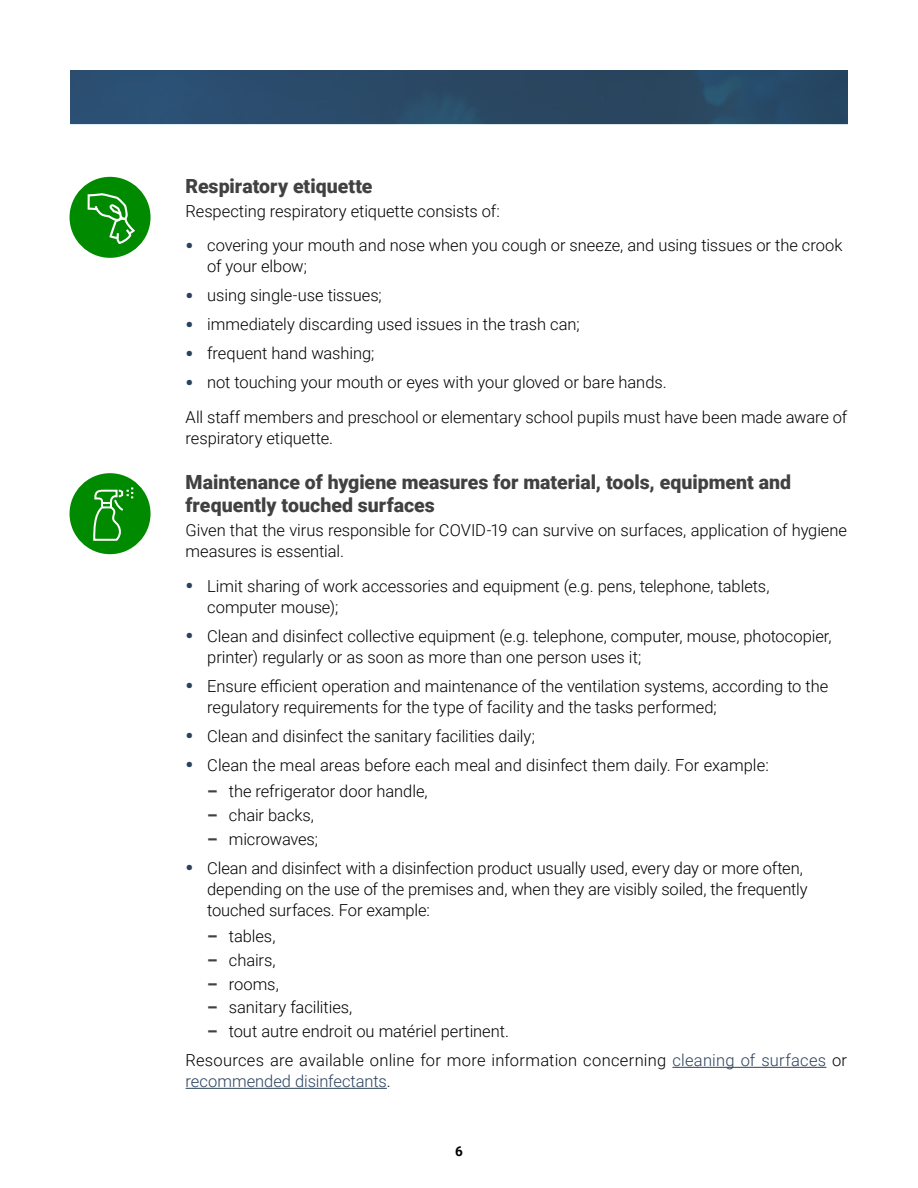
<style>
.page{position:relative;width:918px;height:1188px;background:#fff}
.page>*{position:absolute;margin:0;border:0;box-sizing:border-box;transform-origin:0 0}
.Sous-titre__H3{font:900 19.5px/23.4px "Roboto";color:#414141}
.Texte_courant__P{font:300 16.5px/21px "Roboto";letter-spacing:-.005em;color:#000}
.Texte_courant__P-2{font:300 16.5px/21px "Roboto";letter-spacing:.015em;color:#000}
.t1{font:700 13.5px "Roboto";color:#000}
.s1{font-weight:900;font-size:21px;color:#2b425e}
.s2{font-weight:900;color:#414141}
.s3{color:#2b425e}
</style>
<div class="page">
<img style="left:70px;top:70px;width:778px;height:54px">
<hr style="left:672px;top:1067px;width:154px;height:1px;background:#2b425e">
<hr style="left:186px;top:1088px;width:201px;height:1px;background:#2b425e">
<div style="left:70px;top:177px;width:81px;height:81px;background:#008a00;border-radius:50%"></div>
<svg style="left:88px;top:193px;width:47px;height:51px"></svg>
<div style="left:70px;top:473px;width:81px;height:81px;background:#008a00;border-radius:50%"></div>
<svg style="left:93px;top:487px;width:41px;height:54px"></svg>
<h3 class="Sous-titre__H3" style="left:186px;top:173px;width:188px">Respiratory etiquette</h3>
<p class="Texte_courant__P" style="left:186px;top:200px;width:316px">Respecting respiratory etiquette consists of:</p>
<p class="Texte_courant__P" style="left:207px;top:234px;width:637px;text-indent:-22px"><span class="s1">•</span> covering your mouth and nose when you cough or sneeze, and using tissues or the crook of your elbow;</p>
<p class="Texte_courant__P" style="left:186px;top:284px;width:198px"><span class="s1">•</span> using single-use tissues;</p>
<p class="Texte_courant__P" style="left:186px;top:313px;width:396px"><span class="s1">•</span> immediately discarding used issues in the trash can;</p>
<p class="Texte_courant__P" style="left:186px;top:342px;width:190px"><span class="s1">•</span> frequent hand washing;</p>
<p class="Texte_courant__P" style="left:186px;top:371px;width:483px"><span class="s1">•</span> not touching your mouth or eyes with your gloved or bare hands.</p>
<p class="Texte_courant__P" style="left:186px;top:406px;width:663px">All staff members and preschool or elementary school pupils must have been made aware of respiratory etiquette.</p>
<h3 class="Sous-titre__H3" style="left:186px;top:470px;width:607px">Maintenance of hygiene measures for material, tools, equipment and frequently touched surfaces</h3>
<p class="Texte_courant__P" style="left:186px;top:519px;width:663px">Given that the virus responsible for COVID-19 can survive on surfaces, application of hygiene measures is essential.</p>
<p class="Texte_courant__P" style="left:207px;top:575px;width:564px;text-indent:-22px"><span class="s1">•</span> Limit sharing of work accessories and equipment (e.g. pens, telephone, tablets, computer mouse);</p>
<p class="Texte_courant__P" style="left:207px;top:625px;width:626px;text-indent:-22px"><span class="s1">•</span> Clean and disinfect collective equipment (e.g. telephone, computer, mouse, photocopier, printer) regularly or as soon as more than one person uses it;</p>
<p class="Texte_courant__P" style="left:207px;top:675px;width:623px;text-indent:-22px"><span class="s1">•</span> Ensure efficient operation and maintenance of the ventilation systems, according to the regulatory requirements for the type of facility and the tasks performed;</p>
<p class="Texte_courant__P" style="left:186px;top:725px;width:351px"><span class="s1">•</span> Clean and disinfect the sanitary facilities daily;</p>
<p class="Texte_courant__P" style="left:186px;top:754px;width:585px"><span class="s1">•</span> Clean the meal areas before each meal and disinfect them daily. For example:</p>
<p class="Texte_courant__P" style="left:207px;top:780px;width:222px"><span class="s2">–</span> the refrigerator door handle,</p>
<p class="Texte_courant__P" style="left:207px;top:804px;width:108px"><span class="s2">–</span> chair backs,</p>
<p class="Texte_courant__P" style="left:207px;top:828px;width:112px"><span class="s2">–</span> microwaves;</p>
<p class="Texte_courant__P" style="left:207px;top:857px;width:602px;text-indent:-22px"><span class="s1">•</span> Clean and disinfect with a disinfection product usually used, every day or more often, depending on the use of the premises and, when they are visibly soiled, the frequently touched surfaces. For example:</p>
<p class="Texte_courant__P" style="left:207px;top:925px;width:70px"><span class="s2">–</span> tables,</p>
<p class="Texte_courant__P" style="left:207px;top:949px;width:70px"><span class="s2">–</span> chairs,</p>
<p class="Texte_courant__P" style="left:207px;top:973px;width:73px"><span class="s2">–</span> rooms,</p>
<p class="Texte_courant__P" style="left:207px;top:996px;width:147px"><span class="s2">–</span> sanitary facilities,</p>
<p class="Texte_courant__P" style="left:207px;top:1020px;width:303px"><span class="s2">–</span> tout autre endroit ou matériel pertinent.</p>
<p class="Texte_courant__P-2" style="left:186px;top:1049px;width:663px">Resources are available online for more information concerning <span class="s3">cleaning of surfaces</span> or <span class="s3">recommended disinfectants</span>.</p>
<p class="t1" style="left:455px;top:1141px;width:9px">6</p>
</div>
